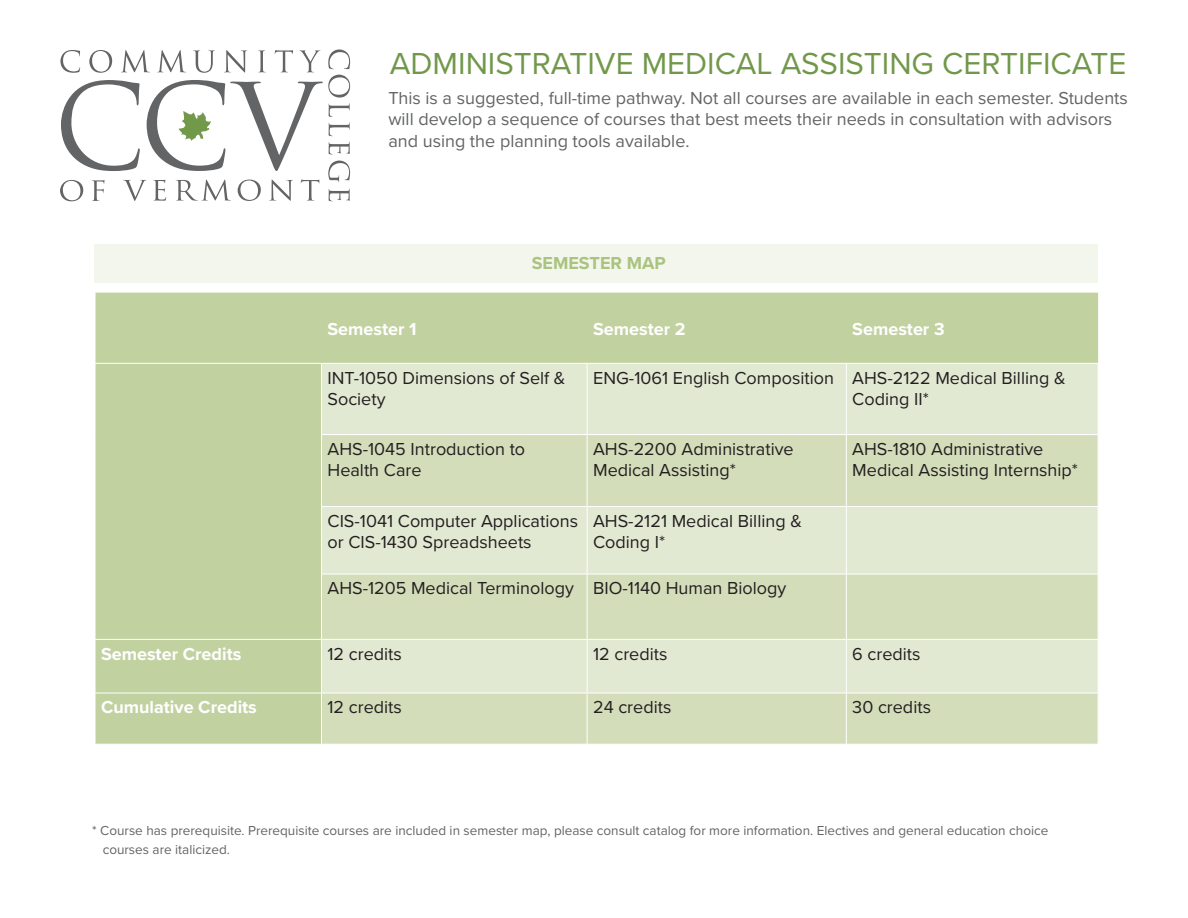
<style>
.page{position:relative;width:1188px;height:918px;background:#fff}
.page>*{position:absolute;margin:0;border:0;box-sizing:border-box;transform-origin:0 0}
.t1{font:31.5px "Proxima Nova";color:#71984a}
.Table_content{font:18px/21.6px "Proxima Nova";color:#231f20}
.paragraph{font:18px/21.6px "Proxima Nova";color:#636466}
.Column_header_p1{font:700 18px "Proxima Nova";color:#fff}
.Semester_Map{font:700 18px "Proxima Nova";color:#aac37f}
.Prerequisite{font:13.5px/19.8px "Proxima Nova";color:#636466}
</style>
<div class="page">
<svg style="left:60px;top:50px;width:290px;height:151px"></svg>
<div style="left:96px;top:293px;width:1002px;height:451px;background:#c2d1a0"></div>
<div style="left:322px;top:364px;width:776px;height:70px;background:#e2e9d3"></div>
<svg style="left:322px;top:435px;width:776px;height:309px;background:#d9e1c4"></svg>
<hr style="left:321px;top:364px;width:1px;height:70px;background:#fff">
<hr style="left:587px;top:364px;width:1px;height:70px;background:#fff">
<hr style="left:846px;top:364px;width:1px;height:70px;background:#fff">
<hr style="left:321px;top:434px;width:266px;height:1px;background:#fff">
<hr style="left:321px;top:435px;width:1px;height:71px;background:#fff">
<hr style="left:587px;top:434px;width:259px;height:1px;background:#fff">
<hr style="left:587px;top:435px;width:1px;height:71px;background:#fff">
<hr style="left:846px;top:434px;width:252px;height:1px;background:#fff">
<hr style="left:846px;top:435px;width:1px;height:71px;background:#fff">
<hr style="left:321px;top:506px;width:266px;height:1px;background:#fff">
<hr style="left:321px;top:507px;width:1px;height:67px;background:#fff">
<hr style="left:587px;top:506px;width:259px;height:1px;background:#fff">
<hr style="left:587px;top:507px;width:1px;height:67px;background:#fff">
<hr style="left:846px;top:506px;width:252px;height:1px;background:#fff">
<hr style="left:846px;top:507px;width:1px;height:67px;background:#fff">
<hr style="left:321px;top:574px;width:266px;height:1px;background:#fff">
<hr style="left:321px;top:574px;width:1px;height:65px;background:#fff">
<hr style="left:587px;top:574px;width:259px;height:1px;background:#fff">
<hr style="left:587px;top:574px;width:1px;height:65px;background:#fff">
<hr style="left:846px;top:574px;width:252px;height:1px;background:#fff">
<hr style="left:846px;top:574px;width:1px;height:65px;background:#fff">
<hr style="left:95px;top:639px;width:227px;height:1px;background:#fff">
<hr style="left:322px;top:639px;width:265px;height:1px;background:#fff">
<hr style="left:321px;top:640px;width:1px;height:53px;background:#fff">
<hr style="left:587px;top:639px;width:259px;height:1px;background:#fff">
<hr style="left:587px;top:640px;width:1px;height:53px;background:#fff">
<hr style="left:846px;top:639px;width:252px;height:1px;background:#fff">
<hr style="left:846px;top:640px;width:1px;height:53px;background:#fff">
<hr style="left:95px;top:693px;width:227px;height:1px;background:#fff">
<hr style="left:322px;top:693px;width:265px;height:1px;background:#fff">
<hr style="left:321px;top:693px;width:1px;height:51px;background:#fff">
<hr style="left:587px;top:693px;width:259px;height:1px;background:#fff">
<hr style="left:587px;top:693px;width:1px;height:51px;background:#fff">
<hr style="left:846px;top:693px;width:252px;height:1px;background:#fff">
<hr style="left:846px;top:693px;width:1px;height:51px;background:#fff">
<hr style="left:95px;top:363px;width:227px;height:1px;background:#fff">
<hr style="left:322px;top:363px;width:265px;height:1px;background:#fff">
<hr style="left:587px;top:363px;width:259px;height:1px;background:#fff">
<hr style="left:846px;top:363px;width:252px;height:1px;background:#fff">
<div style="left:95px;top:245px;width:1003px;height:38px;background:#f3f6ed"></div>
<p class="t1" style="left:390px;top:40px;width:738px">ADMINISTRATIVE MEDICAL ASSISTING CERTIFICATE</p>
<p class="paragraph" style="left:388px;top:86px;width:741px">This is a suggested, full-time pathway. Not all courses are available in each semester. Students will develop a sequence of courses that best meets their needs in consultation with advisors and using the planning tools available.</p>
<p class="Semester_Map" style="left:532px;top:250px;width:135px">SEMESTER MAP</p>
<p class="Column_header_p1" style="left:328px;top:315px;width:91px">Semester 1</p>
<p class="Column_header_p1" style="left:593px;top:315px;width:94px">Semester 2</p>
<p class="Column_header_p1" style="left:852px;top:315px;width:94px">Semester 3</p>
<p class="Table_content" style="left:328px;top:366px;width:239px">INT-1050 Dimensions of Self &amp;<br>Society</p>
<p class="Table_content" style="left:593px;top:366px;width:242px">ENG-1061 English Composition</p>
<p class="Table_content" style="left:852px;top:366px;width:215px">AHS-2122 Medical Billing &amp;<br>Coding II*</p>
<p class="Table_content" style="left:328px;top:437px;width:199px">AHS-1045 Introduction to<br>Health Care</p>
<p class="Table_content" style="left:593px;top:437px;width:202px">AHS-2200 Administrative<br>Medical Assisting*</p>
<p class="Table_content" style="left:852px;top:437px;width:227px">AHS-1810 Administrative<br>Medical Assisting Internship*</p>
<p class="Table_content" style="left:328px;top:509px;width:252px">CIS-1041 Computer Applications or CIS-1430 Spreadsheets</p>
<p class="Table_content" style="left:593px;top:509px;width:210px">AHS-2121 Medical Billing &amp;<br>Coding I*</p>
<p class="Table_content" style="left:328px;top:577px;width:248px">AHS-1205 Medical Terminology</p>
<p class="Table_content" style="left:593px;top:577px;width:195px">BIO-1140 Human Biology</p>
<p class="Column_header_p1" style="left:101px;top:640px;width:142px">Semester Credits</p>
<p class="Table_content" style="left:328px;top:642px;width:76px">12 credits</p>
<p class="Table_content" style="left:593px;top:642px;width:76px">12 credits</p>
<p class="Table_content" style="left:852px;top:642px;width:70px">6 credits</p>
<p class="Column_header_p1" style="left:101px;top:694px;width:157px">Cumulative Credits</p>
<p class="Table_content" style="left:328px;top:696px;width:76px">12 credits</p>
<p class="Table_content" style="left:593px;top:696px;width:80px">24 credits</p>
<p class="Table_content" style="left:852px;top:696px;width:80px">30 credits</p>
<p class="Prerequisite" style="left:103px;top:820px;width:947px;text-indent:-10px">* Course has prerequisite. Prerequisite courses are included in semester map, please consult catalog for more information. Electives and general education choice courses are italicized.</p>
</div>
